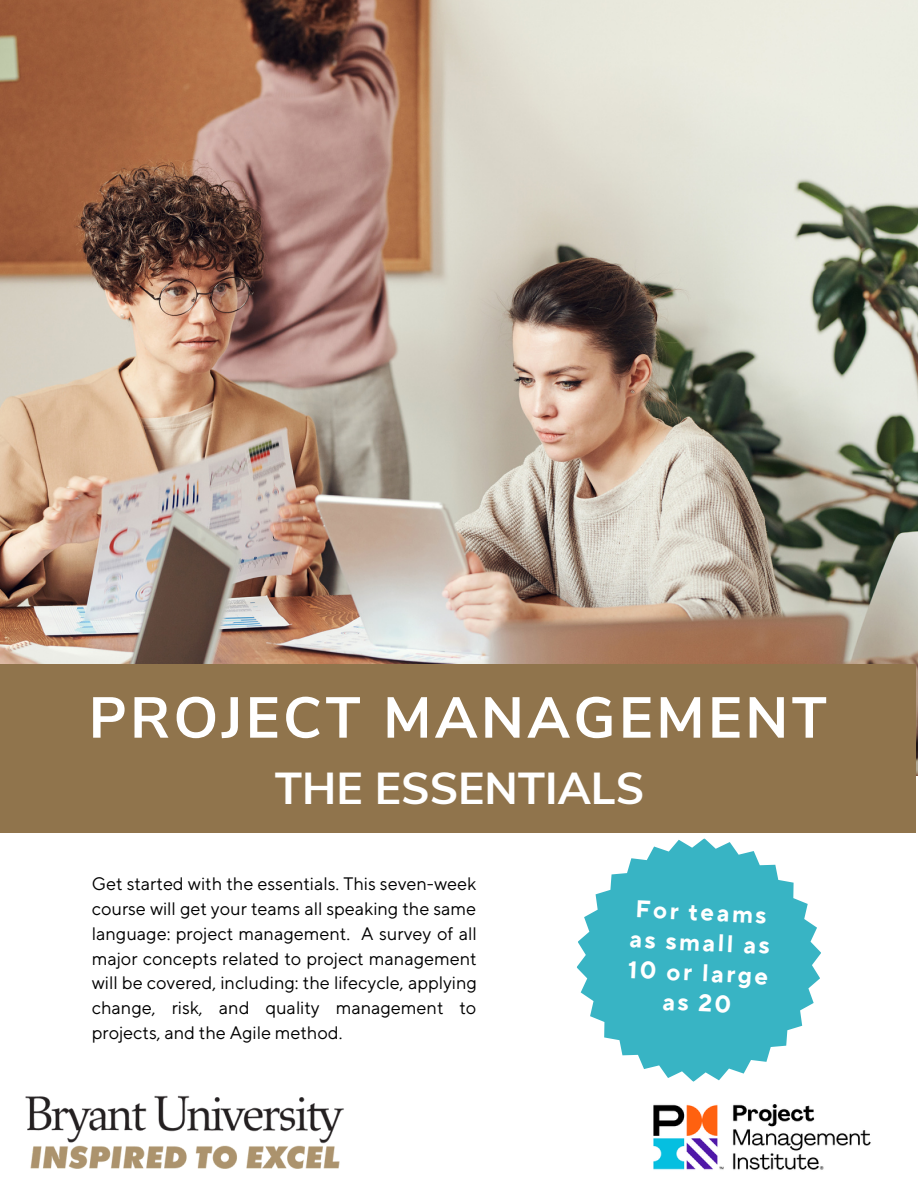
<style>
.page{position:relative;width:918px;height:1188px;background:#fff}
.page>*{position:absolute;margin:0;border:0;box-sizing:border-box;transform-origin:0 0}
.t1{font:700 57.45px "Nunito Sans";letter-spacing:.06em;color:#fff}
.t2{font:700 44.7px "Nunito Sans";color:#fff}
.t3{font:700 24px/30.5px "TT Norms Pro";color:#fff;text-align:center}
.t4{font:18px/24.8px "TT Norms Pro";color:#000;text-align:justify}
</style>
<div class="page">
<img style="left:0;top:0;width:918px;height:776px">
<div style="left:0;top:665px;width:916px;height:168px;background:#90744c"></div>
<img style="left:653px;top:1104px;width:218px;height:66px">
<img style="left:25px;top:1095px;width:319px;height:74px">
<svg style="left:577px;top:838px;width:244px;height:244px;fill:#38b4c4"></svg>
<h1 class="t1" style="left:89px;top:680px;width:740px">PROJECT MANAGEMENT</h1>
<h2 class="t2" style="left:275px;top:758px;width:371px">THE ESSENTIALS</h2>
<p class="t4" style="left:92px;top:872px;width:387px">Get started with the essentials. This seven-week course will get your teams all speaking the same language: project management. A survey of all major concepts related to project management will be covered, including: the lifecycle, applying change, risk, and quality management to projects, and the Agile method.</p>
<h3 class="t3" style="left:632px;top:894px;width:142px;rotate:3deg">For teams as small as<br>10 or large as 20</h3>
</div>
